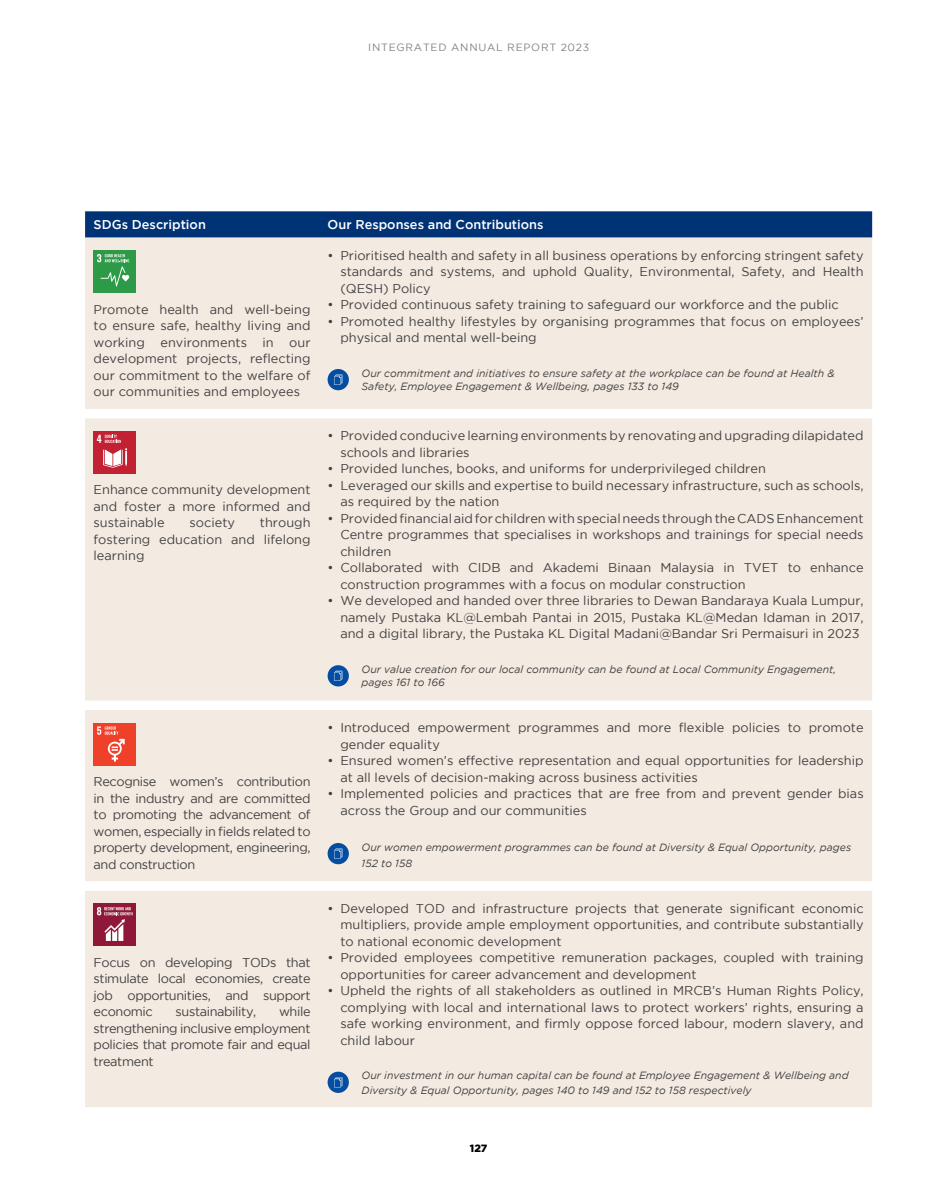
<style>
.page{position:relative;width:936px;height:1191px;background:#fff}
.page>*{position:absolute;margin:0;border:0;box-sizing:border-box;transform-origin:0 0}
.t1{font:12.75px/16.5px "Gotham";color:#414042;text-align:justify}
.t2{font:500 12.75px "Gotham";color:#fff}
.t3{font:12.75px "Gotham";letter-spacing:-.03em;color:#414042}
.t4{font:italic 10.5px/13.5px "Gotham";color:#414042}
.t5{font:10.5px "Gotham";letter-spacing:.075em;color:#808285}
.t6{font:900 10.5px "Gotham";color:#000}
</style>
<div class="page">
<svg style="left:85px;top:211px;width:787px;height:27px;background:#083979"></svg>
<div style="left:85px;top:238px;width:787px;height:869px;background:#f3ebe1"></div>
<div style="left:85px;top:409px;width:787px;height:481px;background:#f3ebe1"></div>
<div style="left:94px;top:250px;width:42px;height:43px;background:#2d9a47"></div>
<svg style="left:97px;top:254px;width:32px;height:32px"></svg>
<div style="left:327px;top:369px;width:22px;height:21px;background:#034ea2;border-radius:50%"></div>
<svg style="left:334px;top:374px;width:8px;height:11px"></svg>
<div style="left:94px;top:431px;width:42px;height:42px;background:#c22033"></div>
<svg style="left:97px;top:435px;width:30px;height:33px"></svg>
<div style="left:327px;top:665px;width:22px;height:21px;background:#034ea2;border-radius:50%"></div>
<svg style="left:334px;top:670px;width:8px;height:11px"></svg>
<div style="left:94px;top:723px;width:42px;height:42px;background:#ef412a"></div>
<svg style="left:97px;top:726px;width:28px;height:35px"></svg>
<div style="left:327px;top:843px;width:22px;height:21px;background:#034ea2;border-radius:50%"></div>
<svg style="left:334px;top:848px;width:8px;height:10px"></svg>
<div style="left:94px;top:903px;width:42px;height:43px;background:#8f1838"></div>
<svg style="left:97px;top:907px;width:35px;height:34px"></svg>
<svg style="left:327px;top:1071px;width:22px;height:22px"></svg>
<svg style="left:334px;top:1077px;width:8px;height:10px"></svg>
<p class="t5" style="left:368px;top:42px;width:222px">INTEGRATED ANNUAL REPORT 2023</p>
<p class="t2" style="left:94px;top:217px;width:114px">SDGs Description</p>
<p class="t2" style="left:327px;top:217px;width:217px">Our Responses and Contributions</p>
<p class="t1" style="left:94px;top:301px;width:218px">Promote health and well-being to ensure safe, healthy living and working environments in our development projects, reflecting our commitment to the welfare of our communities and employees</p>
<p class="t1" style="left:94px;top:481px;width:218px">Enhance community development and foster a more informed and sustainable</p>
<p class="t1" style="left:94px;top:514px;width:218px;text-indent:166px">through fostering education and lifelong learning</p>
<p class="t1" style="left:189px;top:514px;width:47px">society</p>
<p class="t1" style="left:94px;top:773px;width:218px">Recognise women’s contribution in the industry and are committed to promoting the advancement of women, especially in fields related to property development, engineering, and construction</p>
<p class="t1" style="left:94px;top:953px;width:218px">Focus on developing TODs that stimulate local economies, create job opportunities, and support economic</p>
<p class="t1" style="left:94px;top:1003px;width:218px;text-indent:185px">while strengthening inclusive employment policies that promote fair and equal treatment</p>
<p class="t3" style="left:175px;top:1004px;width:82px">sustainability,</p>
<p class="t1" style="left:340px;top:247px;width:524px;text-indent:-13px">• Prioritised health and safety in all business operations by enforcing stringent safety standards and systems, and uphold Quality, Environmental, Safety, and Health (QESH) Policy</p>
<p class="t1" style="left:327px;top:296px;width:512px">• Provided continuous safety training to safeguard our workforce and the public</p>
<p class="t1" style="left:340px;top:313px;width:524px;text-indent:-13px">• Promoted healthy lifestyles by organising programmes that focus on employees’ physical and mental well-being</p>
<p class="t4" style="left:361px;top:366px;width:474px">Our commitment and initiatives to ensure safety at the workplace can be found at Health &amp;<br>Safety, Employee Engagement &amp; Wellbeing, pages 133 to 149</p>
<p class="t1" style="left:340px;top:427px;width:524px;text-indent:-13px">• Provided conducive learning environments by renovating and upgrading dilapidated schools and libraries</p>
<p class="t1" style="left:327px;top:460px;width:440px">• Provided lunches, books, and uniforms for underprivileged children</p>
<p class="t1" style="left:340px;top:477px;width:524px;text-indent:-13px">• Leveraged our skills and expertise to build necessary infrastructure, such as schools, as required by the nation</p>
<p class="t1" style="left:340px;top:510px;width:524px;text-indent:-13px">• Provided financial aid for children with special needs through the CADS Enhancement Centre programmes that specialises in workshops and trainings for special needs children</p>
<p class="t1" style="left:340px;top:559px;width:524px;text-indent:-13px">• Collaborated with CIDB and Akademi Binaan Malaysia in TVET to enhance construction programmes with a focus on modular construction</p>
<p class="t1" style="left:340px;top:592px;width:524px;text-indent:-13px">• We developed and handed over three libraries to Dewan Bandaraya Kuala Lumpur, namely Pustaka KL@Lembah Pantai in 2015, Pustaka KL@Medan Idaman in 2017, and a digital library, the Pustaka KL Digital Madani@Bandar Sri Permaisuri in 2023</p>
<p class="t4" style="left:361px;top:662px;width:476px">Our value creation for our local community can be found at Local Community Engagement, pages 161 to 166</p>
<p class="t1" style="left:340px;top:719px;width:524px;text-indent:-13px">• Introduced empowerment programmes and more flexible policies to promote gender equality</p>
<p class="t1" style="left:340px;top:752px;width:524px;text-indent:-13px">• Ensured women’s effective representation and equal opportunities for leadership at all levels of decision-making across business activities</p>
<p class="t1" style="left:340px;top:785px;width:525px;text-indent:-13px">• Implemented policies and practices that are free from and prevent gender bias across the Group and our communities</p>
<p class="t4" style="left:361px;top:838px;width:491px;line-height:16.5px">Our women empowerment programmes can be found at Diversity &amp; Equal Opportunity, pages<br>152 to 158</p>
<p class="t1" style="left:340px;top:899px;width:524px;text-indent:-13px">• Developed TOD and infrastructure projects that generate significant economic multipliers, provide ample employment opportunities, and contribute substantially to national economic development</p>
<p class="t1" style="left:340px;top:949px;width:525px;text-indent:-13px">• Provided employees competitive remuneration packages, coupled with training opportunities for career advancement and development</p>
<p class="t1" style="left:340px;top:982px;width:524px;text-indent:-13px">• Upheld the rights of all stakeholders as outlined in MRCB’s Human Rights Policy, complying with local and international laws to protect workers’ rights, ensuring a safe working environment, and firmly oppose forced labour, modern slavery, and child labour</p>
<p class="t4" style="left:361px;top:1068px;width:488px;line-height:15px">Our investment in our human capital can be found at Employee Engagement &amp; Wellbeing and<br>Diversity &amp; Equal Opportunity, pages 140 to 149 and 152 to 158 respectively</p>
<p class="t6" style="left:470px;top:1142px;width:19px">127</p>
</div>
